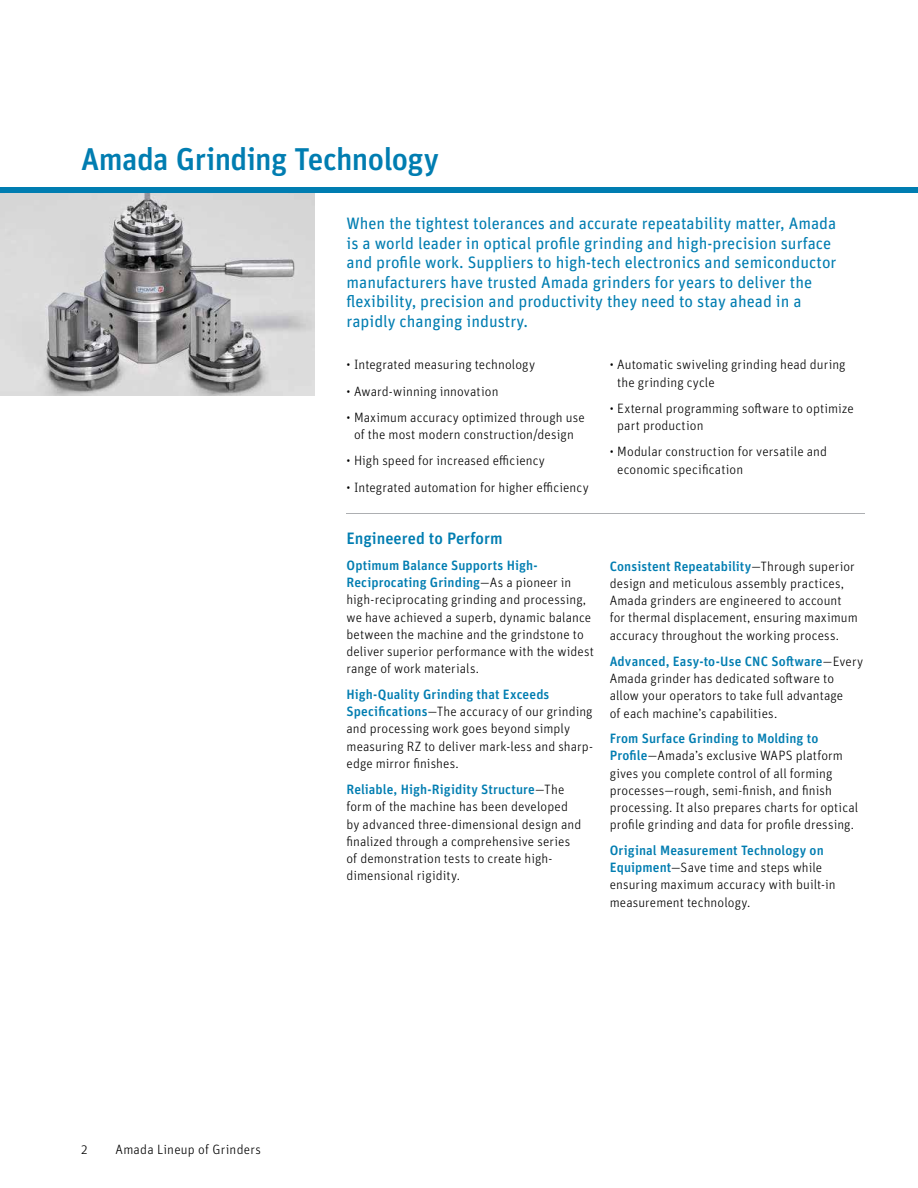
<style>
.page{position:relative;width:918px;height:1188px;background:#fff}
.page>*{position:absolute;margin:0;border:0;box-sizing:border-box;transform-origin:0 0}
.t1{font:500 31.5px "Unit OT";letter-spacing:-.02em;color:#007db1}
.t2{font:16.5px/19.5px "Unit OT";color:#007db1}
.t3{font:500 16.5px "Unit OT";color:#007db1}
.t4{font:300 13.5px/17.2px "Unit OT";letter-spacing:.005em;color:#000}
.s1{font-weight:500;color:#007db1}
</style>
<div class="page">
<hr style="left:346px;top:513px;width:519px;height:1px;background:#adafb2">
<img style="left:0;top:193px;width:315px;height:202px">
<div style="left:0;top:187px;width:918px;height:6px;background:#007db1"></div>
<h1 class="t1" style="left:81px;top:139px;width:359px">Amada Grinding Technology</h1>
<p class="t2" style="left:346px;top:213px;width:491px">When the tightest tolerances and accurate repeatability matter, Amada is a world leader in optical profile grinding and high-precision surface and profile work. Suppliers to high-tech electronics and semiconductor manufacturers have trusted Amada grinders for years to deliver the flexibility, precision and productivity they need to stay ahead in a rapidly changing industry.</p>
<p class="t4" style="left:346px;top:356px;width:190px">• Integrated measuring technology</p>
<p class="t4" style="left:346px;top:382px;width:153px">• Award-winning innovation</p>
<p class="t4" style="left:346px;top:409px;width:240px;text-align:center">• Maximum accuracy optimized through use of the most modern construction/design</p>
<p class="t4" style="left:346px;top:452px;width:200px">• High speed for increased efficiency</p>
<p class="t4" style="left:346px;top:478px;width:244px">• Integrated automation for higher efficiency</p>
<p class="t4" style="left:617px;top:356px;width:230px;text-indent:-8px">• Automatic swiveling grinding head during the grinding cycle</p>
<p class="t4" style="left:617px;top:400px;width:238px;text-indent:-8px">• External programming software to optimize part production</p>
<p class="t4" style="left:617px;top:443px;width:211px;text-indent:-8px">• Modular construction for versatile and economic specification</p>
<p class="t3" style="left:346px;top:528px;width:158px">Engineered to Perform</p>
<p class="t4" style="left:346px;top:557px;width:249px"><span class="s1">Optimum Balance Supports High-Reciprocating Grinding</span>—As a pioneer in high-reciprocating grinding and processing, we have achieved a superb, dynamic balance between the machine and the grindstone to deliver superior performance with the widest range of work materials.</p>
<p class="t4" style="left:346px;top:686px;width:248px"><span class="s1">High-Quality Grinding that Exceeds Specifications</span>—The accuracy of our grinding and processing work goes beyond simply measuring RZ to deliver mark-less and sharp&shy;edge mirror finishes.</p>
<p class="t4" style="left:346px;top:781px;width:236px"><span class="s1">Reliable, High-Rigidity Structure</span>—The form of the machine has been developed by advanced three-dimensional design and finalized through a comprehensive series of demonstration tests to create high&shy;dimensional rigidity.</p>
<p class="t4" style="left:610px;top:557px;width:250px"><span class="s1">Consistent Repeatability</span>—Through superior design and meticulous assembly practices, Amada grinders are engineered to account for thermal displacement, ensuring maximum accuracy throughout the working process.</p>
<p class="t4" style="left:610px;top:653px;width:255px"><span class="s1">Advanced, Easy-to-Use CNC Software</span>—Every Amada grinder has dedicated software to allow your operators to take full advantage<br>of each machine’s capabilities.</p>
<p class="t4" style="left:610px;top:730px;width:250px"><span class="s1">From Surface Grinding to Molding to Profile</span>—Amada’s exclusive WAPS platform gives you complete control of all forming processes—rough, semi-finish, and finish processing. It also prepares charts for optical profile grinding and data for profile dressing.</p>
<p class="t4" style="left:610px;top:842px;width:227px"><span class="s1">Original Measurement Technology on Equipment</span>—Save time and steps while ensuring maximum accuracy with built-in measurement technology.</p>
<p class="t4" style="left:81px;top:1140px;width:8px">2</p>
<p class="t4" style="left:116px;top:1140px;width:147px">Amada Lineup of Grinders</p>
</div>
